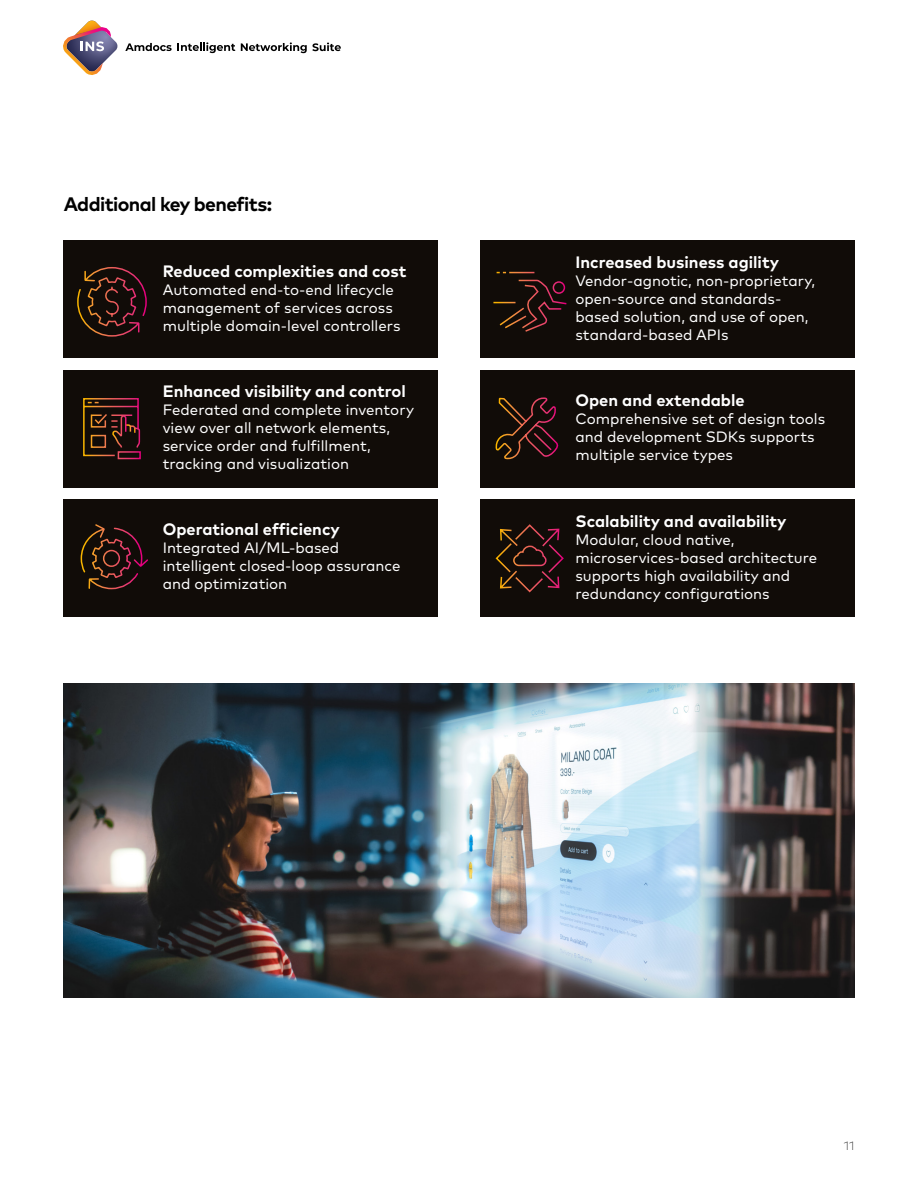
<style>
.page{position:relative;width:918px;height:1188px;background:#fff}
.page>*{position:absolute;margin:0;border:0;box-sizing:border-box;transform-origin:0 0}
.t1{font:700 19.5px "Mark Pro";letter-spacing:-.03em;color:#000}
.t2{font:700 16.5px "Mark Pro";color:#fff}
.t3{font:15px/18px "Mark Pro";color:#fff}
.t4{font:200 12px "Mark Pro";color:#000}
</style>
<div class="page">
<svg style="left:63px;top:20px;width:55px;height:55px"></svg>
<svg style="left:125px;top:43px;width:47px;height:8px"></svg>
<svg style="left:178px;top:42px;width:57px;height:11px"></svg>
<svg style="left:241px;top:42px;width:100px;height:11px"></svg>
<div style="left:64px;top:370px;width:374px;height:117px;background:#110c08"></div>
<div style="left:64px;top:240px;width:374px;height:117px;background:#110c08"></div>
<div style="left:64px;top:499px;width:374px;height:118px;background:#110c08"></div>
<div style="left:480px;top:370px;width:374px;height:117px;background:#110c08"></div>
<div style="left:480px;top:240px;width:374px;height:117px;background:#110c08"></div>
<div style="left:480px;top:499px;width:374px;height:118px;background:#110c08"></div>
<svg style="left:495px;top:524px;width:69px;height:69px"></svg>
<svg style="left:495px;top:397px;width:64px;height:63px"></svg>
<svg style="left:77px;top:267px;width:70px;height:70px"></svg>
<svg style="left:80px;top:524px;width:68px;height:66px"></svg>
<svg style="left:493px;top:271px;width:74px;height:61px"></svg>
<svg style="left:83px;top:398px;width:58px;height:62px"></svg>
<img style="left:64px;top:683px;width:790px;height:315px">
<h1 class="t1" style="left:64px;top:189px;width:210px">Additional key benefits:</h1>
<p class="t2" style="left:163px;top:258px;width:245px">Reduced complexities and cost</p>
<p class="t3" style="left:163px;top:279px;width:239px">Automated end-to-end lifecycle management of services across multiple domain-level controllers</p>
<p class="t2" style="left:163px;top:378px;width:245px">Enhanced visibility and control</p>
<p class="t3" style="left:163px;top:399px;width:253px">Federated and complete inventory view over all network elements, service order and fulfillment, tracking and visualization</p>
<p class="t2" style="left:163px;top:517px;width:179px">Operational efficiency</p>
<p class="t3" style="left:163px;top:538px;width:239px">Integrated AI/ML-based intelligent closed-loop assurance and optimization</p>
<p class="t2" style="left:576px;top:250px;width:205px">Increased business agility</p>
<p class="t3" style="left:576px;top:271px;width:241px">Vendor-agnotic, non-proprietary, open-source and standards&shy;based solution, and use of open, standard-based APIs</p>
<p class="t2" style="left:576px;top:388px;width:171px">Open and extendable</p>
<p class="t3" style="left:576px;top:408px;width:251px">Comprehensive set of design tools and development SDKs supports multiple service types</p>
<p class="t2" style="left:576px;top:508px;width:212px">Scalability and availability</p>
<p class="t3" style="left:576px;top:529px;width:243px">Modular, cloud native, microservices-based architecture supports high availability and redundancy configurations</p>
<p class="t4" style="left:844px;top:1137px;width:12px">11</p>
</div>
